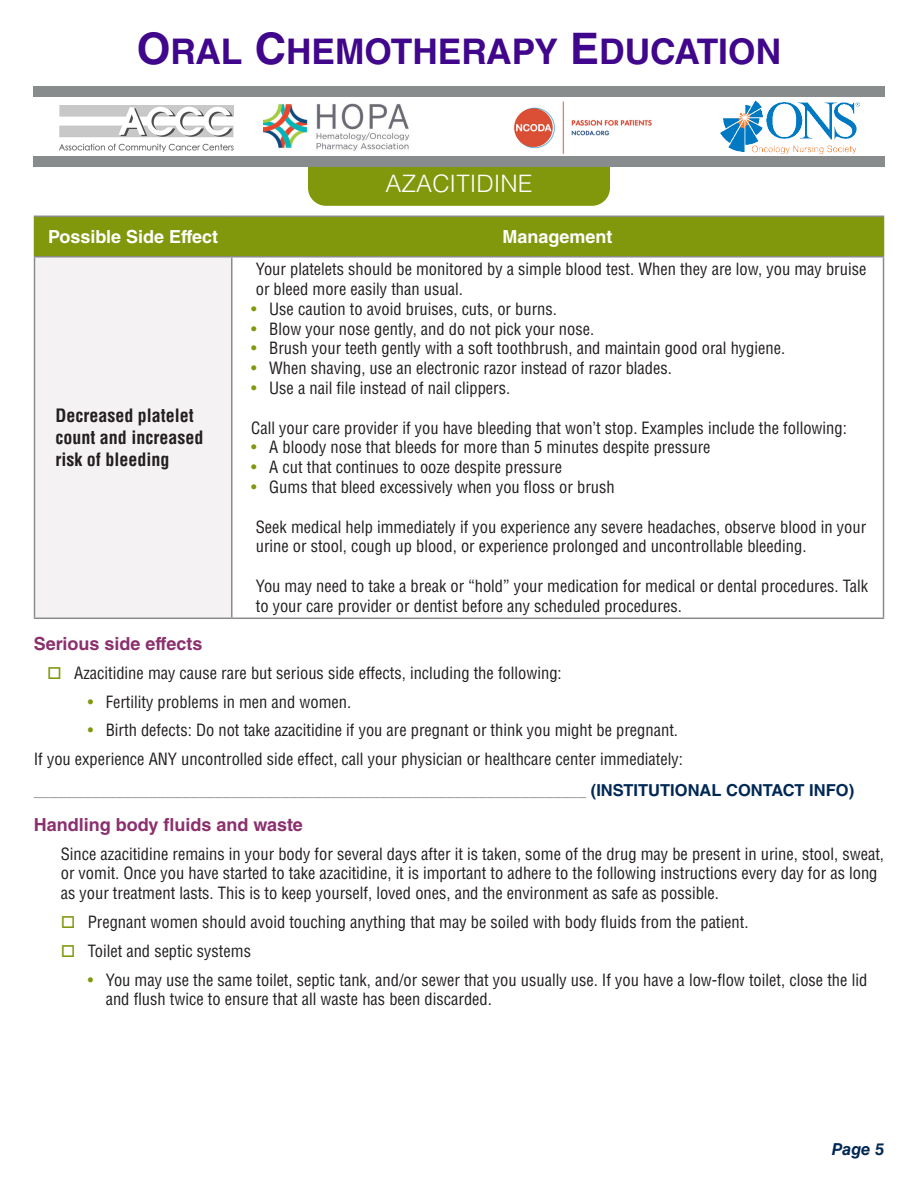
<style>
.page{position:relative;width:918px;height:1188px;background:#fff}
.page>*{position:absolute;margin:0;border:0;box-sizing:border-box;transform-origin:0 0}
.t1{font:700 35.4px "Helvetica LT Std";color:#40068b}
.drug_name{font:300 24px "Helvetica LT Std";color:#fff}
.table_bold_text{font:700 condensed 18px/21.6px "Helvetica LT Std";color:#231f20}
.subhead{font:700 18px "Helvetica LT Std";color:#8b306d}
.table_column_head{font:700 18px "Helvetica LT Std";color:#fff}
.table_bullet_point{font:condensed 16.5px/19.8px "Helvetica LT Std";color:#231f20}
.text{font:condensed 16.5px/19.8px "Helvetica LT Std";color:#231f20}
.contact_info_head{font:condensed 16.5px "Helvetica LT Std";color:#8a8b8d}
.text_no_indent{font:condensed 16.5px "Helvetica LT Std";color:#231f20}
.Continued{font:italic 700 16.5px "Helvetica LT Std";color:#002855}
.s1{font-size:43.5px}
.s2{color:#81980d}
.s3{font-weight:700;font-stretch:normal;color:#002855}
</style>
<div class="page">
<div style="left:308px;top:139px;width:302px;height:67px;background:#81980d;border-radius:18px"></div>
<div style="left:34px;top:87px;width:850px;height:80px;background:#898c8d"></div>
<div style="left:34px;top:97px;width:866px;height:59px;background:#fff"></div>
<img style="left:264px;top:103px;width:146px;height:48px">
<img style="left:720px;top:100px;width:140px;height:54px">
<img style="left:59px;top:106px;width:175px;height:45px">
<img style="left:514px;top:101px;width:138px;height:53px">
<div style="left:35px;top:217px;width:848px;height:39px;background:#81980d"></div>
<div style="left:34px;top:257px;width:198px;height:361px;background:#f5f2f3"></div>
<hr style="left:34px;top:258px;width:1px;height:360px;background:#8a8b8d">
<hr style="left:231px;top:258px;width:1px;height:360px;background:#8a8b8d">
<hr style="left:883px;top:258px;width:1px;height:360px;background:#8a8b8d">
<hr style="left:34px;top:217px;width:1px;height:39px;background:#81980d">
<hr style="left:231px;top:217px;width:1px;height:39px;background:#81980d">
<hr style="left:883px;top:217px;width:1px;height:39px;background:#81980d">
<hr style="left:34px;top:216px;width:198px;height:1px;background:#8a8b8d">
<hr style="left:232px;top:216px;width:652px;height:1px;background:#8a8b8d">
<hr style="left:34px;top:256px;width:198px;height:2px;background:#8a8b8d">
<hr style="left:232px;top:256px;width:652px;height:2px;background:#8a8b8d">
<hr style="left:34px;top:618px;width:198px;height:1px;background:#8a8b8d">
<hr style="left:232px;top:618px;width:652px;height:1px;background:#8a8b8d">
<p class="t1" style="left:137px;top:30px;width:646px"><span class="s1">O</span>RAL <span class="s1">C</span>HEMOTHERAPY <span class="s1">E</span>DUCATION</p>
<p class="drug_name" style="left:386px;top:169px;width:148px">AZACITIDINE</p>
<p class="table_column_head" style="left:48px;top:226px;width:172px">Possible Side Effect</p>
<p class="table_column_head" style="left:503px;top:226px;width:112px">Management</p>
<p class="table_bold_text" style="left:56px;top:405px;width:149px">Decreased platelet count and increased risk of bleeding</p>
<p class="table_bullet_point" style="left:256px;top:259px;width:612px">Your platelets should be monitored by a simple blood test. When they are low, you may bruise or bleed more easily than usual.</p>
<p class="table_bullet_point" style="left:251px;top:299px;width:307px"><span class="s2">•</span> Use caution to avoid bruises, cuts, or burns.</p>
<p class="table_bullet_point" style="left:251px;top:319px;width:344px"><span class="s2">•</span> Blow your nose gently, and do not pick your nose.</p>
<p class="table_bullet_point" style="left:251px;top:338px;width:535px"><span class="s2">•</span> Brush your teeth gently with a soft toothbrush, and maintain good oral hygiene.</p>
<p class="table_bullet_point" style="left:251px;top:358px;width:422px"><span class="s2">•</span> When shaving, use an electronic razor instead of razor blades.</p>
<p class="table_bullet_point" style="left:251px;top:378px;width:260px"><span class="s2">•</span> Use a nail file instead of nail clippers.</p>
<p class="table_bullet_point" style="left:251px;top:418px;width:597px">Call your care provider if you have bleeding that won’t stop. Examples include the following:</p>
<p class="table_bullet_point" style="left:251px;top:437px;width:461px"><span class="s2">•</span> A bloody nose that bleeds for more than 5 minutes despite pressure</p>
<p class="table_bullet_point" style="left:251px;top:457px;width:312px"><span class="s2">•</span> A cut that continues to ooze despite pressure</p>
<p class="table_bullet_point" style="left:251px;top:477px;width:365px"><span class="s2">•</span> Gums that bleed excessively when you floss or brush</p>
<p class="table_bullet_point" style="left:256px;top:517px;width:612px">Seek medical help immediately if you experience any severe headaches, observe blood in your urine or stool, cough up blood, or experience prolonged and uncontrollable bleeding.</p>
<p class="table_bullet_point" style="left:256px;top:576px;width:614px">You may need to take a break or “hold” your medication for medical or dental procedures. Talk to your care provider or dentist before any scheduled procedures.</p>
<p class="subhead" style="left:34px;top:633px;width:170px">Serious side effects</p>
<p class="text" style="left:47px;top:663px;width:516px"><span class="s2">□</span> Azacitidine may cause rare but serious side effects, including the following:</p>
<p class="table_bullet_point" style="left:88px;top:692px;width:265px"><span class="s2">•</span> Fertility problems in men and women.</p>
<p class="table_bullet_point" style="left:88px;top:720px;width:592px"><span class="s2">•</span> Birth defects: Do not take azacitidine if you are pregnant or think you might be pregnant.</p>
<p class="text_no_indent" style="left:34px;top:749px;width:651px">If you experience ANY uncontrolled side effect, call your physician or healthcare center immediately:</p>
<p class="contact_info_head" style="left:34px;top:779px;width:822px">___________________________________________________________________ <span class="s3">(INSTITUTIONAL CONTACT INFO)</span></p>
<p class="subhead" style="left:34px;top:814px;width:271px">Handling body fluids and waste</p>
<p class="text" style="left:61px;top:844px;width:825px">Since azacitidine remains in your body for several days after it is taken, some of the drug may be present in urine, stool, sweat, or vomit. Once you have started to take azacitidine, it is important to adhere to the following instructions every day for as long as your treatment lasts. This is to keep yourself, loved ones, and the environment as safe as possible.</p>
<p class="text" style="left:61px;top:912px;width:689px"><span class="s2">□</span> Pregnant women should avoid touching anything that may be soiled with body fluids from the patient.</p>
<p class="text" style="left:61px;top:941px;width:192px"><span class="s2">□</span> Toilet and septic systems</p>
<p class="table_bullet_point" style="left:106px;top:970px;width:763px;text-indent:-18px"><span class="s2">•</span> You may use the same toilet, septic tank, and/or sewer that you usually use. If you have a low-flow toilet, close the lid and flush twice to ensure that all waste has been discarded.</p>
<p class="Continued" style="left:832px;top:1139px;width:54px">Page 5</p>
</div>
